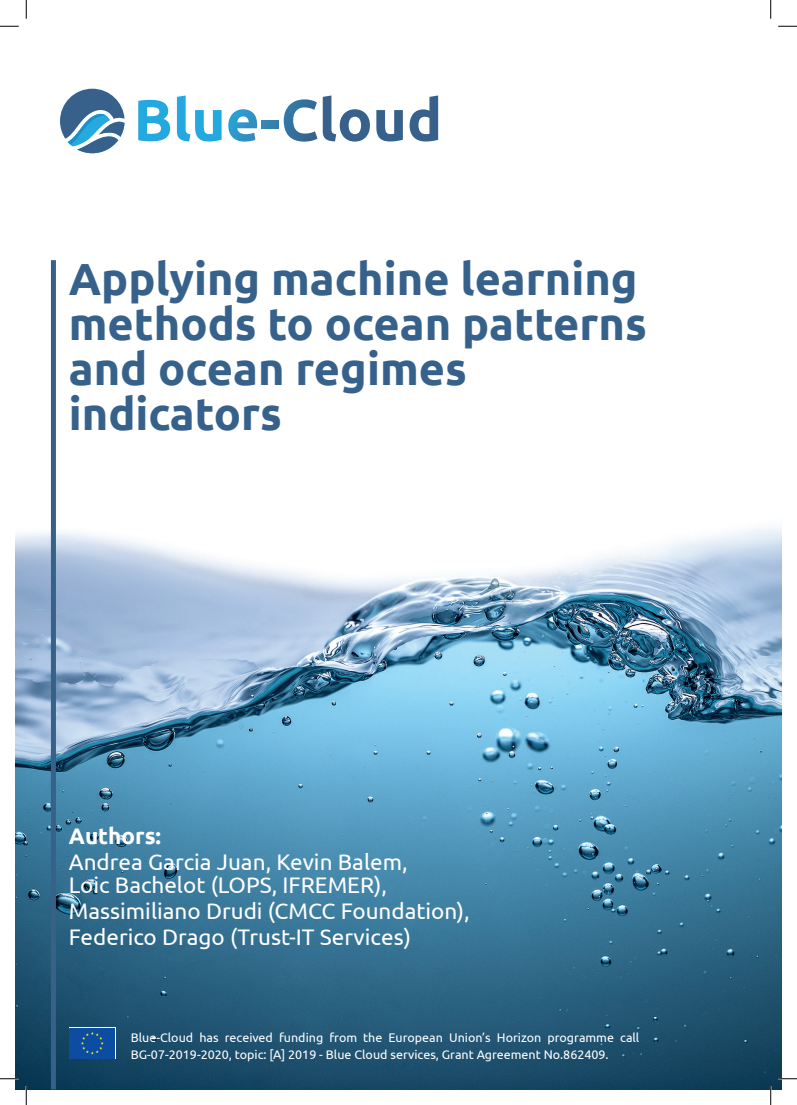
<style>
.page{position:relative;width:797px;height:1105px;background:#fff}
.page>*{position:absolute;margin:0;border:0;box-sizing:border-box;transform-origin:0 0}
.t1{font:700 45px/45px "Ubuntu";color:#36618b}
.t2{font:22.5px/22.5px "Ubuntu";color:#fff}
.t3{font:700 22.5px "Ubuntu";color:#fff}
.t4{font:12.5px/17.5px "Ubuntu";color:#fff}
</style>
<div class="page">
<svg style="left:60px;top:89px;width:64px;height:64px"></svg>
<svg style="left:138px;top:100px;width:32px;height:41px"></svg>
<svg style="left:177px;top:95px;width:44px;height:46px"></svg>
<svg style="left:228px;top:109px;width:29px;height:33px"></svg>
<div style="left:261px;top:120px;width:17px;height:8px;background:#3683b0"></div>
<svg style="left:284px;top:99px;width:33px;height:43px"></svg>
<svg style="left:323px;top:95px;width:47px;height:47px"></svg>
<svg style="left:376px;top:110px;width:27px;height:31px"></svg>
<svg style="left:409px;top:95px;width:29px;height:47px"></svg>
<img style="left:16px;top:448px;width:765px;height:641px">
<div style="left:51px;top:260px;width:5px;height:829px;background:#386189"></div>
<svg style="left:69px;top:1027px;width:47px;height:32px"></svg>
<div style="left:70px;top:1028px;width:45px;height:30px;background:#0d4da1"></div>
<svg style="left:81px;top:1032px;width:23px;height:22px"></svg>
<svg style="left:0;top:25px;width:19px;height:2px"></svg>
<svg style="left:778px;top:25px;width:19px;height:2px"></svg>
<svg style="left:0;top:1078px;width:19px;height:1px"></svg>
<svg style="left:778px;top:1078px;width:19px;height:1px"></svg>
<svg style="left:25px;top:0;width:2px;height:19px"></svg>
<svg style="left:25px;top:1086px;width:2px;height:19px"></svg>
<svg style="left:770px;top:0;width:1px;height:19px"></svg>
<svg style="left:770px;top:1086px;width:1px;height:19px"></svg>
<h1 class="t1" style="left:69px;top:256px;width:579px">Applying machine learning methods to ocean patterns and ocean regimes indicators</h1>
<h2 class="t3" style="left:69px;top:822px;width:94px">Authors:</h2>
<h2 class="t2" style="left:69px;top:850px;width:340px">Andrea Garcia Juan, Kevin Balem,<br>Loic Bachelot (LOPS, IFREMER),</h2>
<h2 class="t2" style="left:69px;top:897px;width:402px;line-height:26px">Massimiliano Drudi (CMCC Foundation),<br>Federico Drago (Trust-IT Services)</h2>
<p class="t4" style="left:131px;top:1028px;width:510px">Blue-Cloud has received funding from the European Union’s Horizon programme call<br>BG-07-2019-2020, topic: [A] 2019 - Blue Cloud services, Grant Agreement No.862409.</p>
</div>
